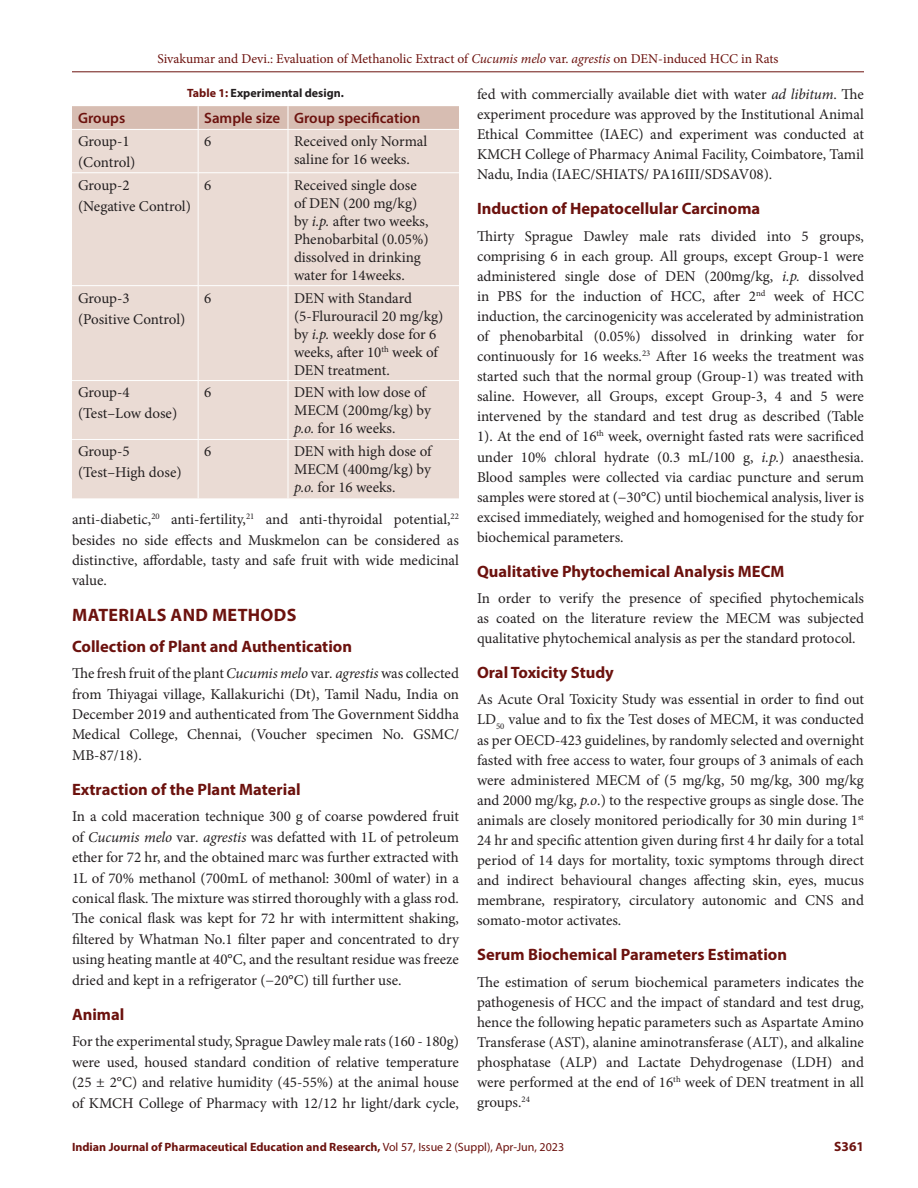
<style>
.page{position:relative;width:918px;height:1188px;background:#fff}
.page>*{position:absolute;margin:0;border:0;box-sizing:border-box;transform-origin:0 0}
.Heading_1{font:700 18px "Myriad Pro";letter-spacing:.02em;color:#6c120e}
.Heading_2{font:700 16.5px "Myriad Pro";color:#6c120e}
.Heading_2_after_head{font:700 16.5px "Myriad Pro";color:#6c120e}
.Body_text__FO{font:15px/20.1px "Minion Pro";color:#231f20;text-align:justify}
.Table_Body{font:15px/18px "Minion Pro";color:#231f20}
.Body_text{font:15px/20.4px "Minion Pro";color:#231f20;text-align:justify}
.Table_Header{font:600 15px "Myriad Pro";color:#6c120e}
.t1{font:13.5px "Minion Pro";color:#6c120e}
.t2{font:700 13.5px "Myriad Pro";color:#6c120e}
.t3{font:700 12px "Myriad Pro";color:#6c120e}
.Table_Caption{font:700 12px "Myriad Pro";color:#231f20}
.s1{font-style:italic}
.s2{color:#6c120e}
.s3{font-weight:400}
</style>
<div class="page">
<hr style="left:72px;top:72px;width:792px;height:1px;background:#6c120e">
<div style="left:72px;top:130px;width:387px;height:368px;background:#eadbd4"></div>
<div style="left:72px;top:106px;width:387px;height:23px;background:#d7bdb2"></div>
<hr style="left:198px;top:130px;width:1px;height:43px;background:#fff">
<hr style="left:288px;top:130px;width:1px;height:43px;background:#fff">
<hr style="left:72px;top:172px;width:126px;height:1px;background:#fff">
<hr style="left:198px;top:172px;width:90px;height:1px;background:#fff">
<hr style="left:198px;top:173px;width:1px;height:112px;background:#fff">
<hr style="left:288px;top:172px;width:171px;height:1px;background:#fff">
<hr style="left:288px;top:173px;width:1px;height:112px;background:#fff">
<hr style="left:72px;top:285px;width:126px;height:1px;background:#fff">
<hr style="left:198px;top:285px;width:90px;height:1px;background:#fff">
<hr style="left:198px;top:286px;width:1px;height:94px;background:#fff">
<hr style="left:288px;top:285px;width:171px;height:1px;background:#fff">
<hr style="left:288px;top:286px;width:1px;height:94px;background:#fff">
<hr style="left:72px;top:380px;width:126px;height:1px;background:#fff">
<hr style="left:198px;top:380px;width:90px;height:1px;background:#fff">
<hr style="left:198px;top:381px;width:1px;height:58px;background:#fff">
<hr style="left:288px;top:380px;width:171px;height:1px;background:#fff">
<hr style="left:288px;top:381px;width:1px;height:58px;background:#fff">
<hr style="left:72px;top:439px;width:126px;height:1px;background:#fff">
<hr style="left:198px;top:439px;width:90px;height:1px;background:#fff">
<hr style="left:198px;top:440px;width:1px;height:58px;background:#fff">
<hr style="left:288px;top:439px;width:171px;height:1px;background:#fff">
<hr style="left:288px;top:440px;width:1px;height:58px;background:#fff">
<p class="t1" style="left:157px;top:50px;width:623px">Sivakumar and Devi.: Evaluation of Methanolic Extract of <span class="s1">Cucumis melo</span> var. <span class="s1">agrestis</span> on DEN-induced HCC in Rats</p>
<p class="Table_Caption" style="left:187px;top:85px;width:158px"><span class="s2">Table 1:</span> Experimental design.</p>
<p class="Table_Header" style="left:78px;top:109px;width:49px">Groups</p>
<p class="Table_Header" style="left:204px;top:109px;width:78px">Sample size</p>
<p class="Table_Header" style="left:294px;top:109px;width:128px">Group specification</p>
<p class="Table_Body" style="left:78px;top:132px;width:53px">Group-1</p>
<p class="Table_Body" style="left:78px;top:153px;width:59px">(Control)</p>
<p class="Table_Body" style="left:204px;top:132px;width:9px">6</p>
<p class="Table_Body" style="left:294px;top:132px;width:135px">Received only Normal saline for 16 weeks.</p>
<p class="Table_Body" style="left:78px;top:176px;width:53px">Group-2</p>
<p class="Table_Body" style="left:78px;top:197px;width:114px">(Negative Control)</p>
<p class="Table_Body" style="left:204px;top:176px;width:9px">6</p>
<p class="Table_Body" style="left:294px;top:176px;width:136px">Received single dose of DEN (200 mg/kg) by <span class="s1">i.p.</span> after two weeks,<br>Phenobarbital (0.05%) dissolved in drinking water for 14weeks.</p>
<p class="Table_Body" style="left:78px;top:289px;width:53px">Group-3</p>
<p class="Table_Body" style="left:78px;top:310px;width:109px">(Positive Control)</p>
<p class="Table_Body" style="left:204px;top:289px;width:9px">6</p>
<p class="Table_Body" style="left:294px;top:289px;width:151px">DEN with Standard (5-Flurouracil 20 mg/kg) by <span class="s1">i.p.</span> weekly dose for 6 weeks, after 10<sup>th</sup> week of<br>DEN treatment.</p>
<p class="Table_Body" style="left:78px;top:384px;width:53px">Group-4</p>
<p class="Table_Body" style="left:78px;top:405px;width:101px">(Test–Low dose)</p>
<p class="Table_Body" style="left:204px;top:384px;width:9px">6</p>
<p class="Table_Body" style="left:294px;top:384px;width:138px">DEN with low dose of<br>MECM (200mg/kg) by <span class="s1">p.o.</span> for 16 weeks.</p>
<p class="Table_Body" style="left:78px;top:443px;width:53px">Group-5</p>
<p class="Table_Body" style="left:78px;top:464px;width:105px">(Test–High dose)</p>
<p class="Table_Body" style="left:204px;top:443px;width:9px">6</p>
<p class="Table_Body" style="left:294px;top:443px;width:139px;text-align:justify">DEN with high dose of MECM (400mg/kg) by <span class="s1">p.o.</span> for 16 weeks.</p>
<p class="Body_text" style="left:72px;top:509px;width:389px">anti-diabetic,<sup>20</sup> anti-fertility,<sup>21</sup> and anti-thyroidal potential,<sup>22 </sup>besides no side effects and Muskmelon can be considered as distinctive, affordable, tasty and safe fruit with wide medicinal value.</p>
<p class="Heading_1" style="left:72px;top:603px;width:226px">MATERIALS AND METHODS</p>
<p class="Heading_2_after_head" style="left:72px;top:635px;width:282px">Collection of Plant and Authentication</p>
<p class="Body_text__FO" style="left:72px;top:663px;width:389px">The fresh fruit of the plant <span class="s1">Cucumis melo</span> var<span class="s1">. agrestis</span> was collected from Thiyagai village, Kallakurichi (Dt), Tamil Nadu, India on December 2019 and authenticated from The Government Siddha Medical College, Chennai, (Voucher specimen No. GSMC/ MB-87/18).</p>
<p class="Heading_2" style="left:72px;top:779px;width:230px">Extraction of the Plant Material</p>
<p class="Body_text__FO" style="left:72px;top:807px;width:389px">In a cold maceration technique 300 g of coarse powdered fruit of <span class="s1">Cucumis melo</span> var<span class="s1">. agrestis</span> was defatted with 1L of petroleum ether for 72 hr, and the obtained marc was further extracted with 1L of 70% methanol (700mL of methanol: 300ml of water) in a conical flask. The mixture was stirred thoroughly with a glass rod.<br>The conical flask was kept for 72 hr with intermittent shaking, filtered by Whatman No.1 filter paper and concentrated to dry using heating mantle at 40°C, and the resultant residue was freeze dried and kept in a refrigerator (−20°C) till further use.</p>
<p class="Heading_2" style="left:72px;top:1004px;width:54px">Animal</p>
<p class="Body_text__FO" style="left:72px;top:1031px;width:389px">For the experimental study, Sprague Dawley male rats (160 - 180g) were used, housed standard condition of relative temperature (25 ± 2°C) and relative humidity (45-55%) at the animal house of KMCH College of Pharmacy with 12/12 hr light/dark cycle,</p>
<p class="Body_text__FO" style="left:477px;top:84px;width:389px">fed with commercially available diet with water <span class="s1">ad libitum</span>. The experiment procedure was approved by the Institutional Animal Ethical Committee (IAEC) and experiment was conducted at KMCH College of Pharmacy Animal Facility, Coimbatore, Tamil Nadu, India (IAEC/SHIATS/ PA16III/SDSAV08).</p>
<p class="Heading_2" style="left:477px;top:198px;width:285px">Induction of Hepatocellular Carcinoma</p>
<p class="Body_text__FO" style="left:477px;top:226px;width:389px">Thirty Sprague Dawley male rats divided into 5 groups, comprising 6 in each group. All groups, except Group-1 were administered single dose of DEN (200mg/kg, <span class="s1">i.p.</span> dissolved in PBS for the induction of HCC, after 2<sup>nd</sup> week of HCC induction, the carcinogenicity was accelerated by administration of phenobarbital (0.05%) dissolved in drinking water for continuously for 16 weeks.<sup>23</sup> After 16 weeks the treatment was started such that the normal group (Group-1) was treated with saline. However, all Groups, except Group-3, 4 and 5 were intervened by the standard and test drug as described (Table 1). At the end of 16<sup>th</sup> week, overnight fasted rats were sacrificed under 10% chloral hydrate (0.3 mL/100 g, <span class="s1">i.p.</span>) anaesthesia.<br>Blood samples were collected via cardiac puncture and serum samples were stored at (−30°C) until biochemical analysis, liver is excised immediately, weighed and homogenised for the study for biochemical parameters.</p>
<p class="Heading_2" style="left:477px;top:561px;width:309px">Qualitative Phytochemical Analysis MECM</p>
<p class="Body_text__FO" style="left:477px;top:588px;width:389px">In order to verify the presence of specified phytochemicals as coated on the literature review the MECM was subjected qualitative phytochemical analysis as per the standard protocol.</p>
<p class="Heading_2" style="left:477px;top:662px;width:138px">Oral Toxicity Study</p>
<p class="Body_text__FO" style="left:477px;top:690px;width:389px">As Acute Oral Toxicity Study was essential in order to find out LD<sub>50</sub> value and to fix the Test doses of MECM, it was conducted as per OECD-423 guidelines, by randomly selected and overnight fasted with free access to water, four groups of 3 animals of each were administered MECM of (5 mg/kg, 50 mg/kg, 300 mg/kg and 2000 mg/kg, <span class="s1">p.o</span>.) to the respective groups as single dose. The animals are closely monitored periodically for 30 min during 1<sup>st </sup>24 hr and specific attention given during first 4 hr daily for a total period of 14 days for mortality, toxic symptoms through direct and indirect behavioural changes affecting skin, eyes, mucus membrane, respiratory, circulatory autonomic and CNS and somato-motor activates.</p>
<p class="Heading_2" style="left:477px;top:944px;width:312px">Serum Biochemical Parameters Estimation</p>
<p class="Body_text__FO" style="left:477px;top:972px;width:389px">The estimation of serum biochemical parameters indicates the pathogenesis of HCC and the impact of standard and test drug, hence the following hepatic parameters such as Aspartate Amino Transferase (AST), alanine aminotransferase (ALT), and alkaline phosphatase (ALP) and Lactate Dehydrogenase (LDH) and were performed at the end of 16<sup>th</sup> week of DEN treatment in all groups.<sup>24</sup></p>
<p class="t3" style="left:72px;top:1139px;width:494px">Indian Journal of Pharmaceutical Education and Research, <span class="s3">Vol 57, Issue 2 (Suppl), Apr-Jun, 2023</span></p>
<p class="t2" style="left:834px;top:1137px;width:31px">S361</p>
</div>
